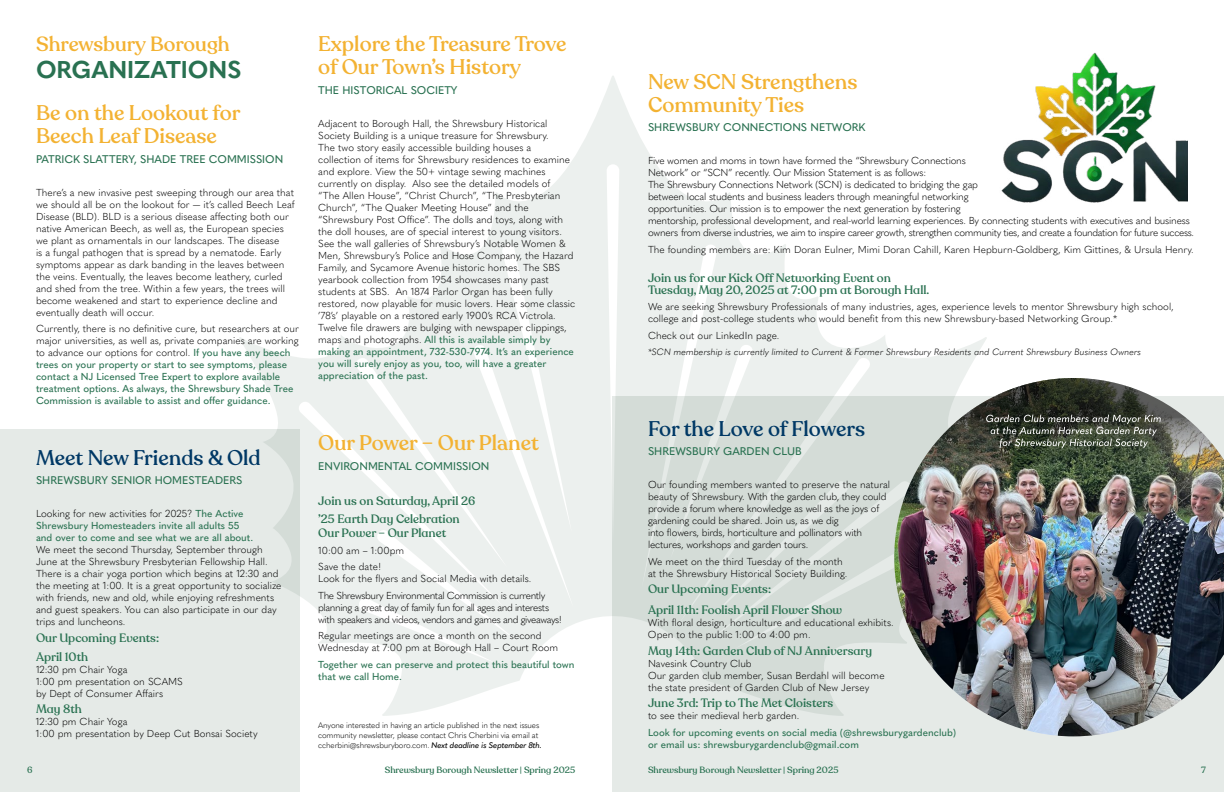
<style>
.page{position:relative;width:1224px;height:792px;background:#fff}
.page>*{position:absolute;margin:0;border:0;box-sizing:border-box;transform-origin:0 0}
.t1{font:700 24px "Quasimoda";color:#297151}
.t2{font:500 21px/23px "Recoleta";color:#f3b232}
.t3{font:500 21px "Recoleta";color:#003865}
.t4{font:500 20.4px "Recoleta";color:#f3b232}
.t5{font:500 12px/19px "Recoleta Alt";color:#297151}
.t6{font:500 11px "Quasimoda";color:#297151}
.t7{font:300 10px/12px "Quasimoda";color:#000}
.t8{font:300 10px/12px "Quasimoda";letter-spacing:-.02em;color:#000}
.t9{font:500 10px/12px "Quasimoda";color:#297151}
.t10{font:300 10px/16.5px "Quasimoda";letter-spacing:-.04em;color:#000}
.t11{font:italic 300 9px "Quasimoda";color:#000}
.t12{font:500 9px "Recoleta Alt";color:#297151}
.t13{font:300 8px/10px "Quasimoda";letter-spacing:-.02em;color:#000}
.s1{font-weight:300;color:#000}
.s2{font-weight:500;color:#297151}
.s3{font-weight:500;font-style:italic}
</style>
<div class="page">
<svg style="left:239px;top:76px;width:748px;height:640px"></svg>
<div style="left:612px;top:396px;width:612px;height:396px;background:linear-gradient(to right,#d8e0db,#e8ecea)"></div>
<div style="left:0;top:429px;width:300px;height:363px;background:#e5eae7"></div>
<img style="left:894px;top:378px;width:330px;height:358px">
<svg style="left:986px;top:415px;width:175px;height:33px;background:#545b4e"></svg>
<img style="left:1001px;top:52px;width:187px;height:151px">
<h3 class="t4" style="left:36px;top:32px;width:195px">Shrewsbury Borough</h3>
<h1 class="t1" style="left:36px;top:51px;width:207px">ORGANIZATIONS</h1>
<h2 class="t2" style="left:36px;top:102px;width:206px">Be on the Lookout for<br>Beech Leaf Disease</h2>
<p class="t6" style="left:36px;top:151px;width:249px">PATRICK SLATTERY, SHADE TREE COMMISSION</p>
<p class="t7" style="left:36px;top:186px;width:260px">There’s a new invasive pest sweeping through our area that we should all be on the lookout for — it’s called Beech Leaf Disease (BLD). BLD is a serious disease affecting both our native American Beech, as well as, the European species we plant as ornamentals in our landscapes. The disease<br>is a fungal pathogen that is spread by a nematode. Early symptoms appear as dark banding in the leaves between the veins. Eventually, the leaves become leathery, curled and shed from the tree. Within a few years, the trees will become weakened and start to experience decline and eventually death will occur.</p>
<p class="t9" style="left:36px;top:322px;width:265px"><span class="s1">Currently, there is no definitive cure, but researchers at our major universities, as well as, private companies are working to advance our options for control.</span> If you have any beech trees on your property or start to see symptoms, please contact a NJ Licensed Tree Expert to explore available treatment options. As always, the Shrewsbury Shade Tree Commission is available to assist and offer guidance.</p>
<h2 class="t3" style="left:36px;top:444px;width:226px">Meet New Friends &amp; Old</h2>
<p class="t6" style="left:36px;top:472px;width:208px">SHREWSBURY SENIOR HOMESTEADERS</p>
<p class="t9" style="left:36px;top:507px;width:219px"><span class="s1">Looking for new activities for 2025?</span> The Active<br>Shrewsbury Homesteaders invite all adults 55 and over to come and see what we are all about.</p>
<p class="t7" style="left:36px;top:543px;width:247px">We meet the second Thursday, September through June at the Shrewsbury Presbyterian Fellowship Hall.<br>There is a chair yoga portion which begins at 12:30 and the meeting at 1:00. It is a great opportunity to socialize with friends, new and old, while enjoying refreshments and guest speakers. You can also participate in our day trips and luncheons.</p>
<p class="t5" style="left:36px;top:628px;width:125px">Our Upcoming Events:<br>April 10th</p>
<p class="t7" style="left:36px;top:662px;width:148px">12:30 pm Chair Yoga<br>1:00 pm presentation on SCAMS by Dept of Consumer Affairs</p>
<p class="t5" style="left:36px;top:700px;width:47px">May 8th</p>
<p class="t7" style="left:36px;top:715px;width:223px">12:30 pm Chair Yoga<br>1:00 pm presentation by Deep Cut Bonsai Society</p>
<h2 class="t2" style="left:318px;top:33px;width:250px">Explore the Treasure Trove of Our Town’s History</h2>
<p class="t6" style="left:318px;top:81px;width:141px">THE HISTORICAL SOCIETY</p>
<p class="t7" style="left:318px;top:116px;width:259px">Adjacent to Borough Hall, the Shrewsbury Historical Society Building is a unique treasure for Shrewsbury.<br>The two story easily accessible building houses a collection of items for Shrewsbury residences to examine and explore. View the 50+ vintage sewing machines currently on display. Also see the detailed models of<br>“The Allen House”, “Christ Church”, “The Presbyterian Church”, “The Quaker Meeting House” and the “Shrewsbury Post Office”. The dolls and toys, along with the doll houses, are of special interest to young visitors.<br>See the wall galleries of Shrewsbury’s Notable Women &amp; Men, Shrewsbury’s Police and Hose Company, the Hazard Family, and Sycamore Avenue historic homes. The SBS yearbook collection from 1954 showcases many past students at SBS. An 1874 Parlor Organ has been fully restored, now playable for music lovers. Hear some classic ’78’s’ playable on a restored early 1900’s RCA Victrola.<br>Twelve file drawers are bulging with newspaper clippings, maps and photographs. <span class="s2">All this is available simply by making an appointment, 732-530-7974. It’s an experience you will surely enjoy as you, too, will have a greater appreciation of the past.</span></p>
<h2 class="t2" style="left:318px;top:432px;width:222px">Our Power – Our Planet</h2>
<p class="t6" style="left:318px;top:457px;width:173px">ENVIRONMENTAL COMMISSION</p>
<p class="t5" style="left:318px;top:491px;width:159px;line-height:18.5px">Join us on Saturday, April 26 ’25 Earth Day Celebration</p>
<p class="t5" style="left:318px;top:524px;width:129px">Our Power – Our Planet</p>
<p class="t7" style="left:318px;top:541px;width:87px;line-height:16.5px">10:00 am – 1:00pm<br>Save the date!</p>
<p class="t10" style="left:318px;top:570px;width:229px">Look for the flyers and Social Media with details.<br>The Shrewsbury Environmental Commission is currently</p>
<p class="t10" style="left:318px;top:600px;width:245px;line-height:12px">planning a great day of family fun for all ages and interests with speakers and videos, vendors and games and giveaways!</p>
<p class="t7" style="left:318px;top:629px;width:241px">Regular meetings are once a month on the second<br>Wednesday at 7:00 pm at Borough Hall – Court Room</p>
<p class="t9" style="left:318px;top:657px;width:258px">Together we can preserve and protect this beautiful town that we call Home.</p>
<p class="t13" style="left:318px;top:720px;width:225px">Anyone interested in having an article published in the next issues community newsletter, please contact Chris Cherbini via email at ccherbini@shrewsburyboro.com. <span class="s3">Next deadline is September 8th.</span></p>
<h2 class="t2" style="left:648px;top:71px;width:211px">New SCN Strengthens<br>Community Ties</h2>
<p class="t6" style="left:648px;top:119px;width:219px">SHREWSBURY CONNECTIONS NETWORK</p>
<p class="t8" style="left:648px;top:154px;width:548px">Five women and moms in town have formed the “Shrewsbury Connections<br>Network” or “SCN” recently. Our Mission Statement is as follows:<br>The Shrewsbury Connections Network (SCN) is dedicated to bridging the gap<br>between local students and business leaders through meaningful networking<br>opportunities. Our mission is to empower the next generation by fostering<br>mentorship, professional development, and real-world learning experiences. By connecting students with executives and business owners from diverse industries, we aim to inspire career growth, strengthen community ties, and create a foundation for future success.</p>
<p class="t7" style="left:648px;top:243px;width:547px">The founding members are: Kim Doran Eulner, Mimi Doran Cahill, Karen Hepburn-Goldberg, Kim Gittines, &amp; Ursula Henry.</p>
<p class="t5" style="left:648px;top:272px;width:283px;line-height:12px">Join us for our Kick Off Networking Event on<br>Tuesday, May 20, 2025 at 7:00 pm at Borough Hall.</p>
<p class="t7" style="left:648px;top:300px;width:527px">We are seeking Shrewsbury Professionals of many industries, ages, experience levels to mentor Shrewsbury high school, college and post-college students who would benefit from this new Shrewsbury-based Networking Group.*</p>
<p class="t7" style="left:648px;top:329px;width:133px">Check out our LinkedIn page.</p>
<p class="t11" style="left:648px;top:345px;width:495px">*SCN membership is currently limited to Current &amp; Former Shrewsbury Residents and Current Shrewsbury Business Owners</p>
<h2 class="t3" style="left:648px;top:416px;width:219px">For the Love of Flowers</h2>
<p class="t6" style="left:648px;top:443px;width:155px">SHREWSBURY GARDEN CLUB</p>
<p class="t8" style="left:648px;top:478px;width:244px">Our founding members wanted to preserve the natural beauty of Shrewsbury. With the garden club, they could provide a forum where knowledge as well as the joys of gardening could be shared. Join us, as we dig<br>into flowers, birds, horticulture and pollinators with lectures, workshops and garden tours.</p>
<p class="t7" style="left:648px;top:555px;width:201px">We meet on the third Tuesday of the month at the Shrewsbury Historical Society Building.</p>
<p class="t5" style="left:648px;top:579px;width:196px;line-height:21px">Our Upcoming Events:<br>April 11th: Foolish April Flower Show</p>
<p class="t7" style="left:648px;top:616px;width:247px">With floral design, horticulture and educational exhibits.<br>Open to the public 1:00 to 4:00 pm.</p>
<p class="t5" style="left:648px;top:642px;width:226px">May 14th: Garden Club of NJ Anniversary</p>
<p class="t7" style="left:648px;top:657px;width:238px">Navesink Country Club<br>Our garden club member, Susan Berdahl will become the state president of Garden Club of New Jersey</p>
<p class="t5" style="left:648px;top:694px;width:187px">June 3rd: Trip to The Met Cloisters</p>
<p class="t7" style="left:648px;top:709px;width:153px">to see their medieval herb garden.</p>
<p class="t9" style="left:648px;top:726px;width:310px">Look for upcoming events on social media (@shrewsburygardenclub) or email us: shrewsburygardenclub@gmail.com</p>
<p class="t12" style="left:27px;top:764px;width:7px">6</p>
<p class="t12" style="left:385px;top:764px;width:192px">Shrewsbury Borough Newsletter | Spring 2025</p>
<p class="t12" style="left:648px;top:764px;width:192px">Shrewsbury Borough Newsletter | Spring 2025</p>
<p class="t12" style="left:1201px;top:764px;width:6px">7</p>
</div>
